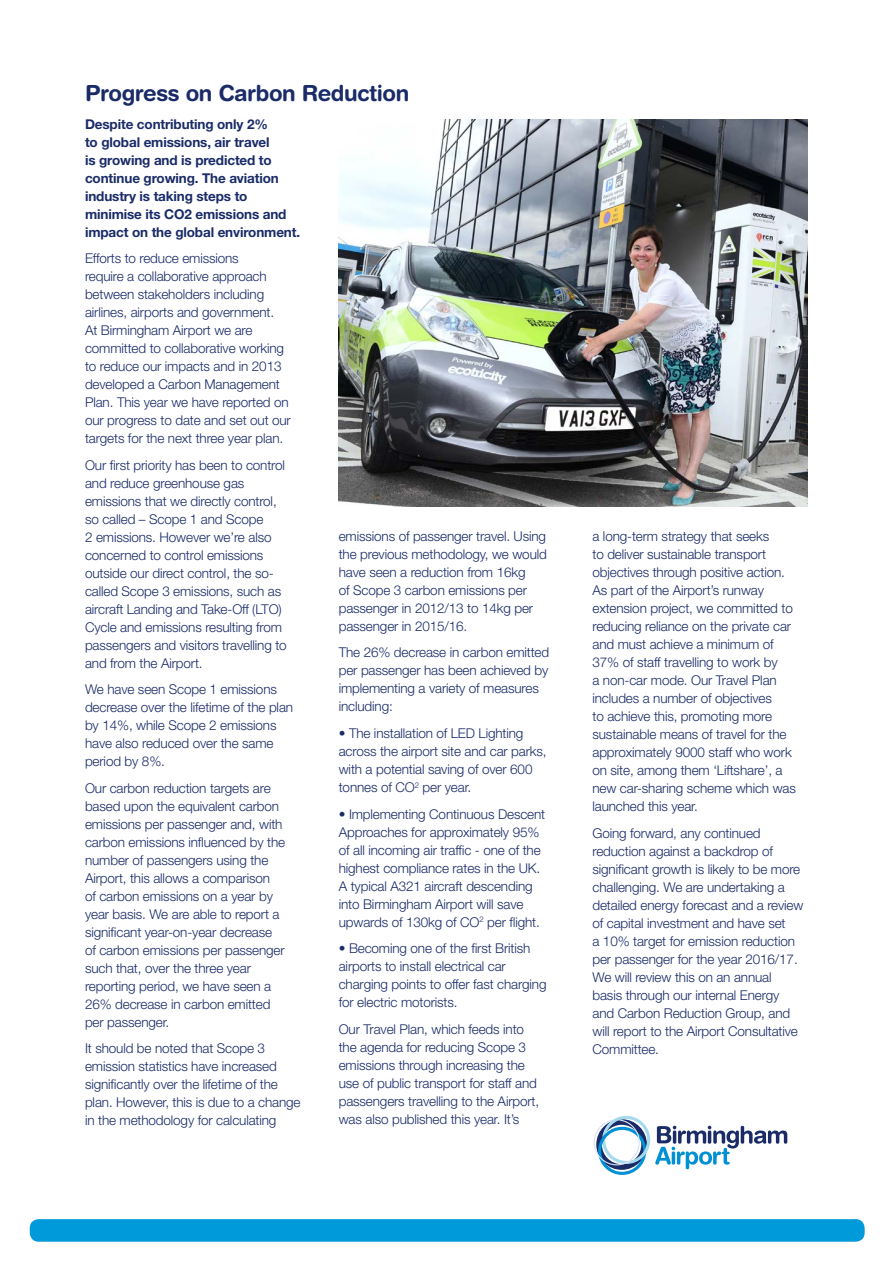
<style>
.page{position:relative;width:893px;height:1263px;background:#fff}
.page>*{position:absolute;margin:0;border:0;box-sizing:border-box;transform-origin:0 0}
.t1{font:700 22.2px "Helvetica Rounded LT Std";letter-spacing:-.02em;color:#1a2b68}
.t2{font:300 13.5px/18px "Helvetica Neue LT Std";letter-spacing:-.01em;color:#1a2b68}
.t3{font:700 13.5px/18px "Helvetica Neue LT Std";letter-spacing:-.01em;color:#1a2b68}
</style>
<div class="page">
<div style="left:30px;top:1219px;width:835px;height:23px;background:#0099d9;border-radius:9px"></div>
<svg style="left:594px;top:1116px;width:193px;height:59px"></svg>
<img style="left:339px;top:119px;width:469px;height:387px">
<h1 class="t1" style="left:85px;top:80px;width:326px">Progress on Carbon Reduction</h1>
<p class="t3" style="left:85px;top:115px;width:217px">Despite contributing only 2%<br>to global emissions, air travel<br>is growing and is predicted to continue growing. The aviation industry is taking steps to minimise its CO2 emissions and impact on the global environment.</p>
<p class="t2" style="left:85px;top:249px;width:207px">Efforts to reduce emissions<br>require a collaborative approach between stakeholders including airlines, airports and government.<br>At Birmingham Airport we are committed to collaborative working to reduce our impacts and in 2013 developed a Carbon Management Plan. This year we have reported on our progress to date and set out our targets for the next three year plan.</p>
<p class="t2" style="left:85px;top:456px;width:203px">Our first priority has been to control and reduce greenhouse gas emissions that we directly control, so called – Scope 1 and Scope<br>2 emissions. However we’re also concerned to control emissions outside our direct control, the so&shy;called Scope 3 emissions, such as aircraft Landing and Take-Off (LTO)<br>Cycle and emissions resulting from passengers and visitors travelling to and from the Airport.</p>
<p class="t2" style="left:85px;top:680px;width:210px">We have seen Scope 1 emissions decrease over the lifetime of the plan by 14%, while Scope 2 emissions have also reduced over the same period by 8%.</p>
<p class="t2" style="left:85px;top:778px;width:202px">Our carbon reduction targets are based upon the equivalent carbon emissions per passenger and, with carbon emissions influenced by the number of passengers using the<br>Airport, this allows a comparison<br>of carbon emissions on a year by year basis. We are able to report a significant year-on-year decrease of carbon emissions per passenger such that, over the three year reporting period, we have seen a<br>26% decrease in carbon emitted per passenger.</p>
<p class="t2" style="left:85px;top:1039px;width:217px">It should be noted that Scope 3 emission statistics have increased significantly over the lifetime of the plan. However, this is due to a change in the methodology for calculating</p>
<p class="t2" style="left:339px;top:527px;width:210px">emissions of passenger travel. Using the previous methodology, we would have seen a reduction from 16kg<br>of Scope 3 carbon emissions per passenger in 2012/13 to 14kg per passenger in 2015/16.</p>
<p class="t2" style="left:339px;top:643px;width:212px">The 26% decrease in carbon emitted per passenger has been achieved by implementing a variety of measures including:</p>
<p class="t2" style="left:339px;top:724px;width:209px">• The installation of LED Lighting across the airport site and car parks, with a potential saving of over 600 tonnes of CO<sup>2</sup> per year.</p>
<p class="t2" style="left:339px;top:805px;width:208px">• Implementing Continuous Descent Approaches for approximately 95% of all incoming air traffic - one of the highest compliance rates in the UK.<br>A typical A321 aircraft descending into Birmingham Airport will save upwards of 130kg of CO<sup>2</sup> per flight.</p>
<p class="t2" style="left:339px;top:939px;width:209px">• Becoming one of the first British airports to install electrical car charging points to offer fast charging for electric motorists.</p>
<p class="t2" style="left:339px;top:1020px;width:202px">Our Travel Plan, which feeds into the agenda for reducing Scope 3 emissions through increasing the use of public transport for staff and passengers travelling to the Airport, was also published this year. It’s</p>
<p class="t2" style="left:592px;top:527px;width:205px">a long-term strategy that seeks<br>to deliver sustainable transport objectives through positive action.<br>As part of the Airport’s runway extension project, we committed to reducing reliance on the private car and must achieve a minimum of<br>37% of staff travelling to work by<br>a non-car mode. Our Travel Plan includes a number of objectives<br>to achieve this, promoting more sustainable means of travel for the approximately 9000 staff who work on site, among them ‘Liftshare’, a new car-sharing scheme which was launched this year.</p>
<p class="t2" style="left:592px;top:823px;width:212px">Going forward, any continued reduction against a backdrop of significant growth is likely to be more challenging. We are undertaking a detailed energy forecast and a review of capital investment and have set<br>a 10% target for emission reduction per passenger for the year 2016/17.<br>We will review this on an annual basis through our internal Energy and Carbon Reduction Group, and will report to the Airport Consultative<br>Committee.</p>
</div>
